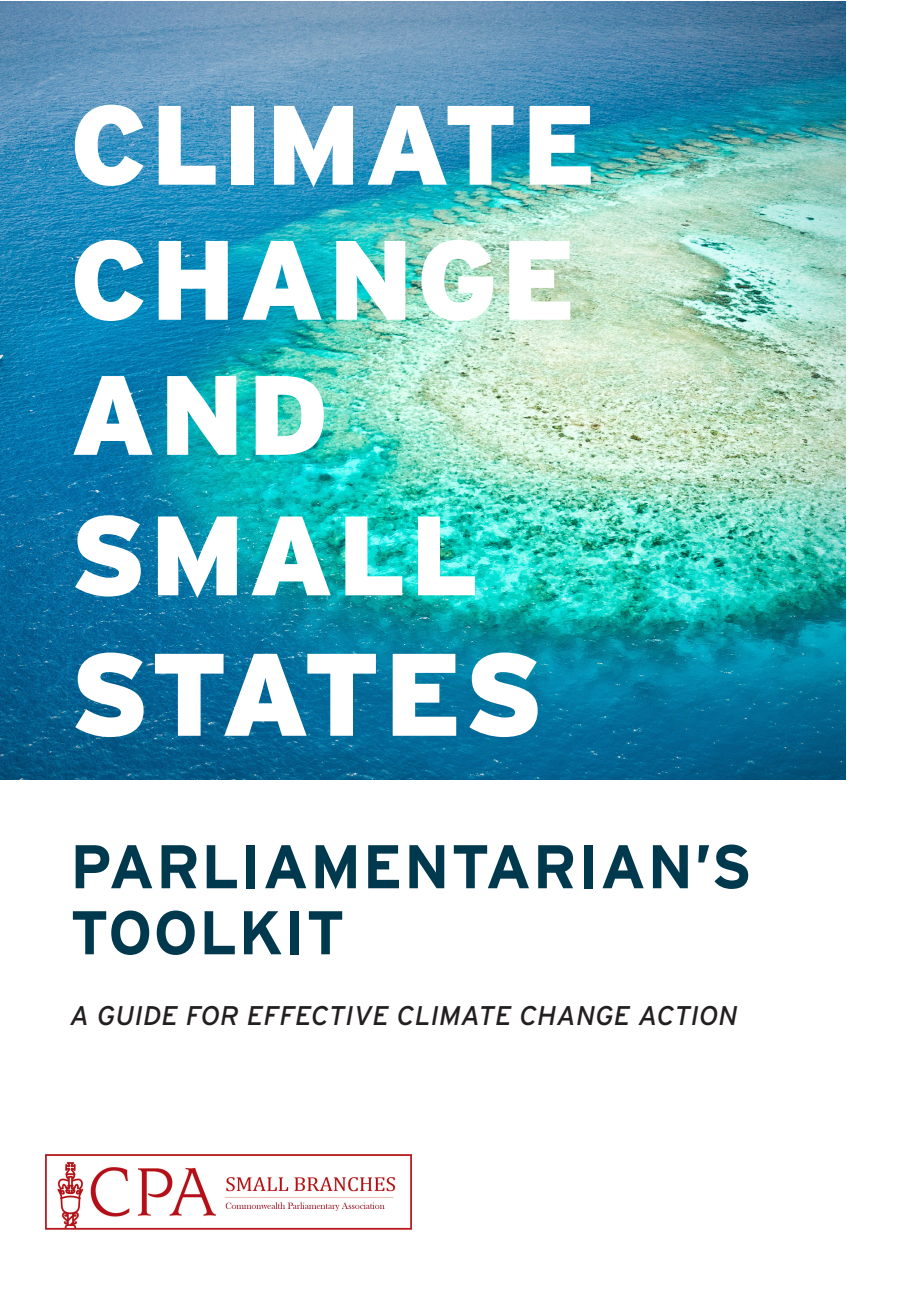
<style>
.page{position:relative;width:906px;height:1289px;background:#fff}
.page>*{position:absolute;margin:0;border:0;box-sizing:border-box;transform-origin:0 0}
.Text_Left{font:900 117px "Interstate";letter-spacing:.005em;color:#fff}
.Text_Left-2{font:900 112.5px/136.8px "Interstate";letter-spacing:.03em;color:#fff}
.Text_Left-3{font:700 61.5px/66px "Interstate";letter-spacing:.02em;color:#00384e}
.Text_Left-4{font:italic 27px "Interstate";letter-spacing:.01em;color:#231f20}
</style>
<div class="page">
<img style="left:0;top:1px;width:846px;height:778px">
<img style="left:46px;top:1154px;width:365px;height:76px">
<p class="Text_Left-2" style="left:70px;top:75px;width:528px">CLIMATE<br>CHANGE<br>AND<br>SMALL</p>
<p class="Text_Left" style="left:70px;top:627px;width:475px">STATES</p>
<p class="Text_Left-3" style="left:70px;top:833px;width:683px">PARLIAMENTARIAN’S<br>TOOLKIT</p>
<p class="Text_Left-4" style="left:70px;top:1000px;width:669px">A GUIDE FOR EFFECTIVE CLIMATE CHANGE ACTION</p>
</div>
